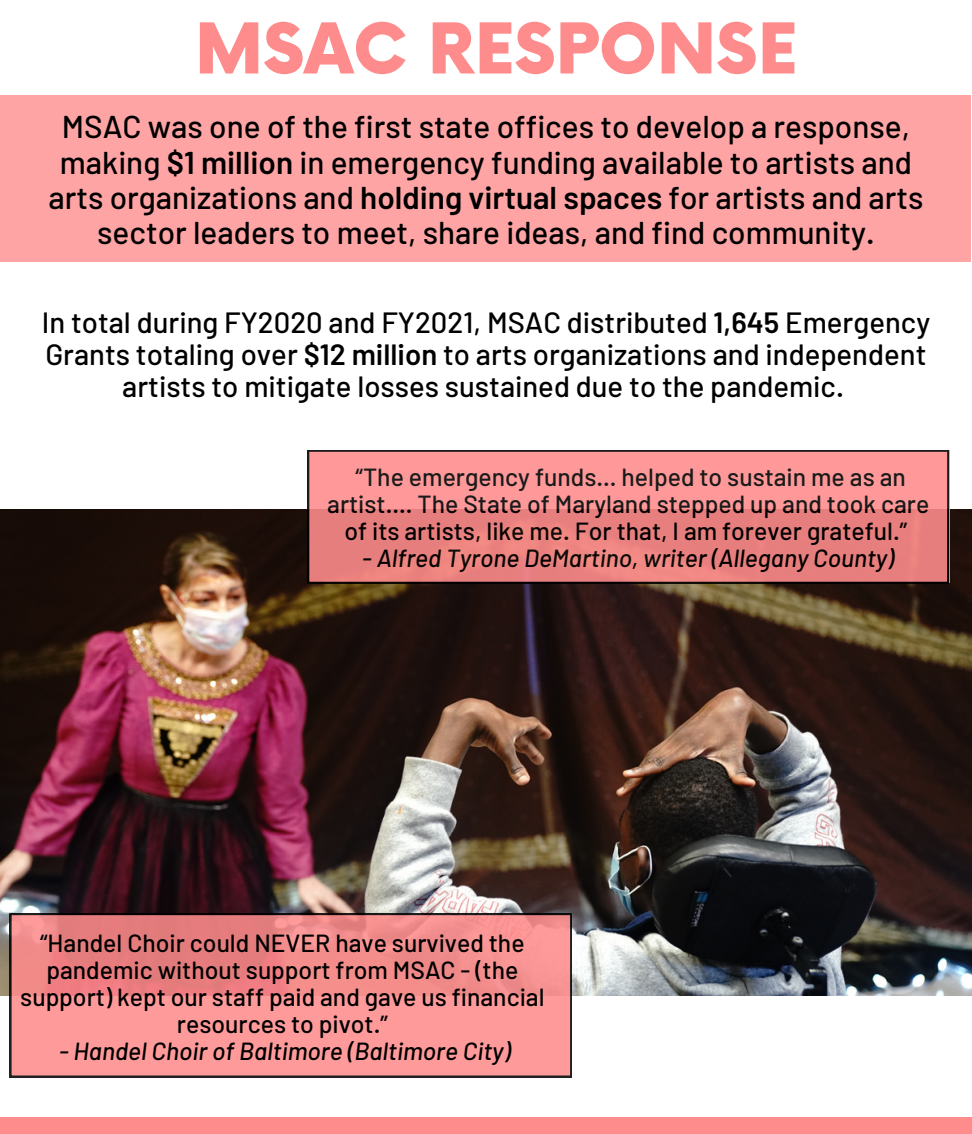
<style>
.page{position:relative;width:972px;height:1134px;background:#fff}
.page>*{position:absolute;margin:0;border:0;box-sizing:border-box;transform-origin:0 0}
.t1{font:900 68.17px "Now";color:#ff8c8c}
.t2{font:500 31.5px/35.6px "Barlow";color:#000;text-align:center}
.t3{font:500 29.25px/31.9px "Barlow";color:#000;text-align:center}
.t4{font:500 24.75px/27px "Barlow";color:#000;text-align:center}
.t5{font:italic 500 24.75px "Barlow";color:#000}
.s1{font-weight:600}
</style>
<div class="page">
<img style="left:0;top:510px;width:972px;height:486px">
<div style="left:0;top:1117px;width:972px;height:17px;background:#ff8c8c"></div>
<div style="left:0;top:95px;width:970px;height:167px;background:#ffa4a4"></div>
<svg style="left:10px;top:913px;width:562px;height:164px;background:#f08d8d"></svg>
<svg style="left:308px;top:450px;width:641px;height:133px;background:#ec8786"></svg>
<h1 class="t1" style="left:195px;top:12px;width:604px">MSAC RESPONSE</h1>
<p class="t2" style="left:48px;top:108px;width:877px">MSAC was one of the first state offices to develop a response, making <span class="s1">$1 million</span> in emergency funding available to artists and arts organizations and <span class="s1">holding virtual spaces</span> for artists and arts sector leaders to meet, share ideas, and find community.</p>
<p class="t3" style="left:42px;top:305px;width:890px">In total during FY2020 and FY2021, MSAC distributed <span class="s1">1,645</span> Emergency<br>Grants totaling over <span class="s1">$12 million</span> to arts organizations and independent artists to mitigate losses sustained due to the pandemic.</p>
<p class="t4" style="left:327px;top:462px;width:604px">“The emergency funds... helped to sustain me as an artist.... The State of Maryland stepped up and took care of its artists, like me. For that, I am forever grateful.”</p>
<p class="t5" style="left:362px;top:542px;width:533px">- Alfred Tyrone DeMartino, writer (Allegany County)</p>
<p class="t4" style="left:20px;top:928px;width:526px">“Handel Choir could NEVER have survived the pandemic without support from MSAC - (the support) kept our staff paid and gave us financial resources to pivot.”</p>
<p class="t5" style="left:59px;top:1035px;width:453px">- Handel Choir of Baltimore (Baltimore City)</p>
</div>
